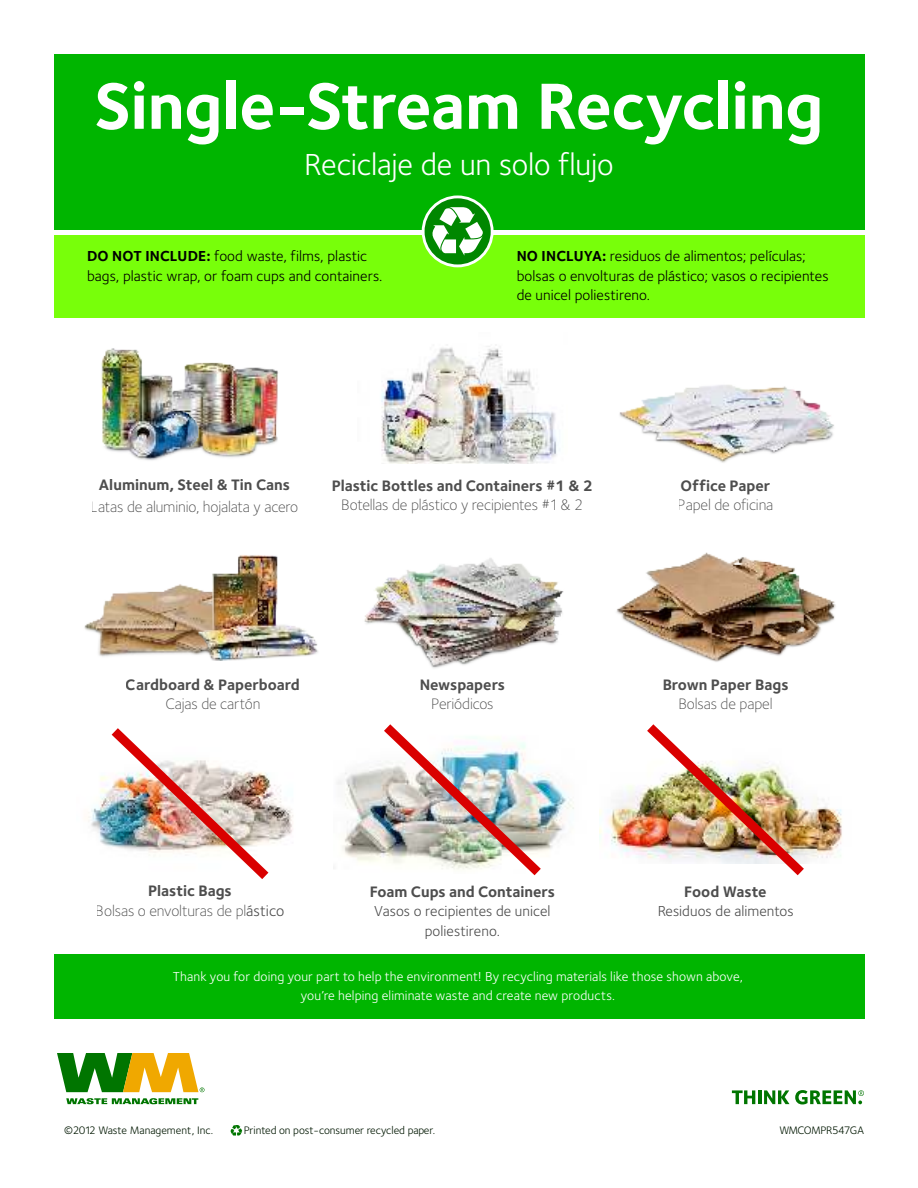
<style>
.page{position:relative;width:918px;height:1188px;background:#fff}
.page>*{position:absolute;margin:0;border:0;box-sizing:border-box;transform-origin:0 0}
.t1{font:700 67.5px "Foundry Sterling";letter-spacing:-.01em;color:#fff}
.t2{font:31.5px "Foundry Sterling";letter-spacing:-.01em;color:#fff}
.t3{font:300 15.75px/19.6px "Foundry Sterling";letter-spacing:-.01em;color:#000;text-align:center}
.t4{font:700 15.75px "Foundry Sterling";color:#000}
.t5{font:15px/19.5px "Foundry Sterling";letter-spacing:.005em;color:#000}
.t6{font:13.5px/19.5px "Foundry Sterling";letter-spacing:.005em;color:#fff;text-align:center}
.t7{font:11.25px "Foundry Sterling";color:#001700}
.t8{font:11.25px "Foundry Sterling";letter-spacing:-.05em;color:#001700}
.s1{font-weight:700}
.s2{font-weight:400}
</style>
<div class="page">
<svg style="left:66px;top:1098px;width:132px;height:6px"></svg>
<svg style="left:57px;top:1053px;width:148px;height:39px"></svg>
<svg style="left:732px;top:1090px;width:23px;height:14px"></svg>
<hr style="left:758px;top:1090px;width:3px;height:14px;background:#007500">
<svg style="left:764px;top:1090px;width:100px;height:14px"></svg>
<svg style="left:231px;top:1125px;width:11px;height:11px"></svg>
<div style="left:54px;top:54px;width:810px;height:175px;background:#00b500"></div>
<div style="left:54px;top:235px;width:810px;height:82px;background:#78ff0a"></div>
<svg style="left:422px;top:195px;width:72px;height:72px"></svg>
<svg style="left:425px;top:198px;width:66px;height:67px"></svg>
<div style="left:54px;top:955px;width:810px;height:64px;background:#00b500"></div>
<img style="left:616px;top:552px;width:220px;height:110px">
<img style="left:619px;top:385px;width:215px;height:78px">
<img style="left:364px;top:558px;width:200px;height:110px">
<img style="left:202px;top:362px;width:77px;height:96px">
<img style="left:84px;top:584px;width:111px;height:73px">
<img style="left:381px;top:346px;width:179px;height:118px">
<img style="left:101px;top:348px;width:101px;height:113px">
<img style="left:195px;top:555px;width:123px;height:105px">
<img style="left:88px;top:776px;width:205px;height:67px">
<img style="left:337px;top:770px;width:237px;height:92px">
<img style="left:600px;top:785px;width:242px;height:73px">
<img style="left:102px;top:728px;width:176px;height:151px">
<img style="left:374px;top:724px;width:176px;height:152px">
<img style="left:638px;top:724px;width:176px;height:152px">
<h1 class="t1" style="left:94px;top:79px;width:731px">Single-Stream Recycling</h1>
<h2 class="t2" style="left:304px;top:152px;width:311px">Reciclaje de un solo flujo</h2>
<p class="t5" style="left:87px;top:248px;width:297px"><span class="s1">DO NOT INCLUDE:</span> food waste, films, plastic bags, plastic wrap, or foam cups and containers.</p>
<p class="t5" style="left:517px;top:248px;width:313px"><span class="s1">NO INCLUYA:</span> residuos de alimentos; películas; bolsas o envolturas de plástico; vasos o recipientes de unicel poliestireno.</p>
<p class="t4" style="left:99px;top:479px;width:193px">Aluminum, Steel &amp; Tin Cans</p>
<p class="t3" style="left:91px;top:498px;width:209px">Latas de aluminio, hojalata y acero</p>
<p class="t4" style="left:332px;top:479px;width:263px">Plastic Bottles and Containers #1 &amp; 2</p>
<p class="t3" style="left:341px;top:497px;width:244px">Botellas de plástico y recipientes #1 &amp; 2</p>
<p class="t4" style="left:126px;top:678px;width:176px">Cardboard &amp; Paperboard</p>
<p class="t3" style="left:165px;top:695px;width:96px">Cajas de cartón</p>
<p class="t4" style="left:420px;top:678px;width:87px">Newspapers</p>
<p class="t3" style="left:431px;top:695px;width:64px">Periódicos</p>
<p class="t4" style="left:681px;top:479px;width:91px">Office Paper</p>
<p class="t3" style="left:678px;top:497px;width:97px">Papel de oficina</p>
<p class="t4" style="left:662px;top:678px;width:128px">Brown Paper Bags</p>
<p class="t3" style="left:678px;top:695px;width:96px">Bolsas de papel</p>
<p class="t3" style="left:96px;top:883px;width:190px"><span class="s1">Plastic Bags<br></span>Bolsas o envolturas de pl<span class="s2">ástico</span></p>
<p class="t4" style="left:370px;top:885px;width:187px">Foam Cups and Containers</p>
<p class="t5" style="left:374px;top:903px;width:178px;text-align:center">Vasos o recipientes de unicel poliestireno.</p>
<p class="t4" style="left:684px;top:885px;width:84px">Food Waste</p>
<p class="t5" style="left:657px;top:902px;width:138px">Residuos de alimentos</p>
<p class="t6" style="left:173px;top:967px;width:572px">Thank you for doing your part to help the environment! By recycling materials like those shown above, you’re helping eliminate waste and create new products.</p>
<p class="t7" style="left:64px;top:1126px;width:151px">©2012 Waste Management, Inc.</p>
<p class="t7" style="left:244px;top:1126px;width:193px">Printed on post-consumer recycled paper.</p>
<p class="t8" style="left:779px;top:1126px;width:86px">WMCOMPR547GA</p>
</div>
